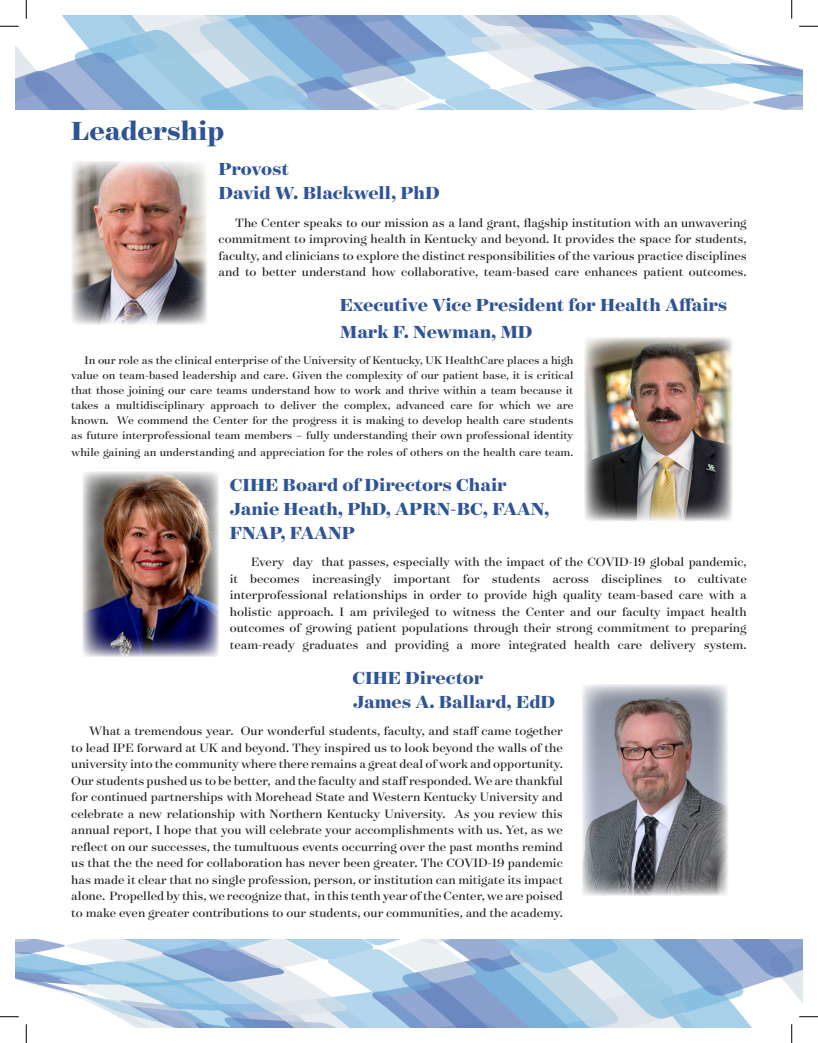
<style>
.page{position:relative;width:818px;height:1043px;background:#fff}
.page>*{position:absolute;margin:0;border:0;box-sizing:border-box;transform-origin:0 0}
.t1{font:700 29.75px "Surveyor Display";color:#2f5496}
.t2{font:700 19.88px/23.9px "Surveyor Display";color:#2f5496}
.t3{font:13.75px/16.5px "Surveyor Display";color:#231f20;text-align:justify}
.t4{font:12.5px/15px "Surveyor Display";color:#231f20;text-align:justify}
</style>
<div class="page">
<img style="left:71px;top:161px;width:136px;height:163px">
<img style="left:584px;top:337px;width:148px;height:184px">
<img style="left:83px;top:472px;width:135px;height:184px">
<img style="left:582px;top:684px;width:146px;height:211px">
<svg style="left:0;top:0;width:818px;height:109px"></svg>
<svg style="left:0;top:939px;width:818px;height:103px"></svg>
<p class="t1" style="left:71px;top:112px;width:154px">Leadership</p>
<p class="t2" style="left:218px;top:157px;width:222px">Provost<br>David W. Blackwell, PhD</p>
<p class="t3" style="left:219px;top:214px;width:529px;text-indent:17px">The Center speaks to our mission as a land grant, flagship institution with an unwavering commitment to improving health in Kentucky and beyond. It provides the space for students, faculty, and clinicians to explore the distinct responsibilities of the various practice disciplines and to better understand how collaborative, team-based care enhances patient outcomes.</p>
<p class="t2" style="left:340px;top:291px;width:389px;line-height:26.9px">Executive Vice President for Health Affairs<br>Mark F. Newman, MD</p>
<p class="t4" style="left:71px;top:352px;width:503px;text-indent:13px">In our role as the clinical enterprise of the University of Kentucky, UK HealthCare places a high value on team-based leadership and care. Given the complexity of our patient base, it is critical that those joining our care teams understand how to work and thrive within a team because it takes a multidisciplinary approach to deliver the complex, advanced care for which we are known. We commend the Center for the progress it is making to develop health care students as future interprofessional team members – fully understanding their own professional identity</p>
<p class="t4" style="left:71px;top:444px;width:503px">while gaining an understanding and appreciation for the roles of others on the health care team.</p>
<p class="t2" style="left:230px;top:472px;width:321px">CIHE Board of Directors Chair<br>Janie Heath, PhD, APRN-BC, FAAN,<br>FNAP, FAANP</p>
<p class="t3" style="left:230px;top:553px;width:518px;text-indent:21px">Every day that passes, especially with the impact of the COVID-19 global pandemic, it becomes increasingly important for students across disciplines to cultivate interprofessional relationships in order to provide high quality team-based care with a holistic approach. I am privileged to witness the Center and our faculty impact health outcomes of growing patient populations through their strong commitment to preparing team-ready graduates and providing a more integrated health care delivery system.</p>
<p class="t2" style="left:352px;top:665px;width:204px">CIHE Director<br>James A. Ballard, EdD</p>
<p class="t3" style="left:71px;top:722px;width:493px;text-indent:18px">What a tremendous year. Our wonderful students, faculty, and staff came together to lead IPE forward at UK and beyond. They inspired us to look beyond the walls of the university into the community where there remains a great deal of work and opportunity.<br>Our students pushed us to be better, and the faculty and staff responded. We are thankful for continued partnerships with Morehead State and Western Kentucky University and celebrate a new relationship with Northern Kentucky University. As you review this annual report, I hope that you will celebrate your accomplishments with us. Yet, as we reflect on our successes, the tumultuous events occurring over the past months remind us that the the need for collaboration has never been greater. The COVID-19 pandemic has made it clear that no single profession, person, or institution can mitigate its impact alone. Propelled by this, we recognize that, in this tenth year of the Center, we are poised to make even greater contributions to our students, our communities, and the academy.</p>
</div>
